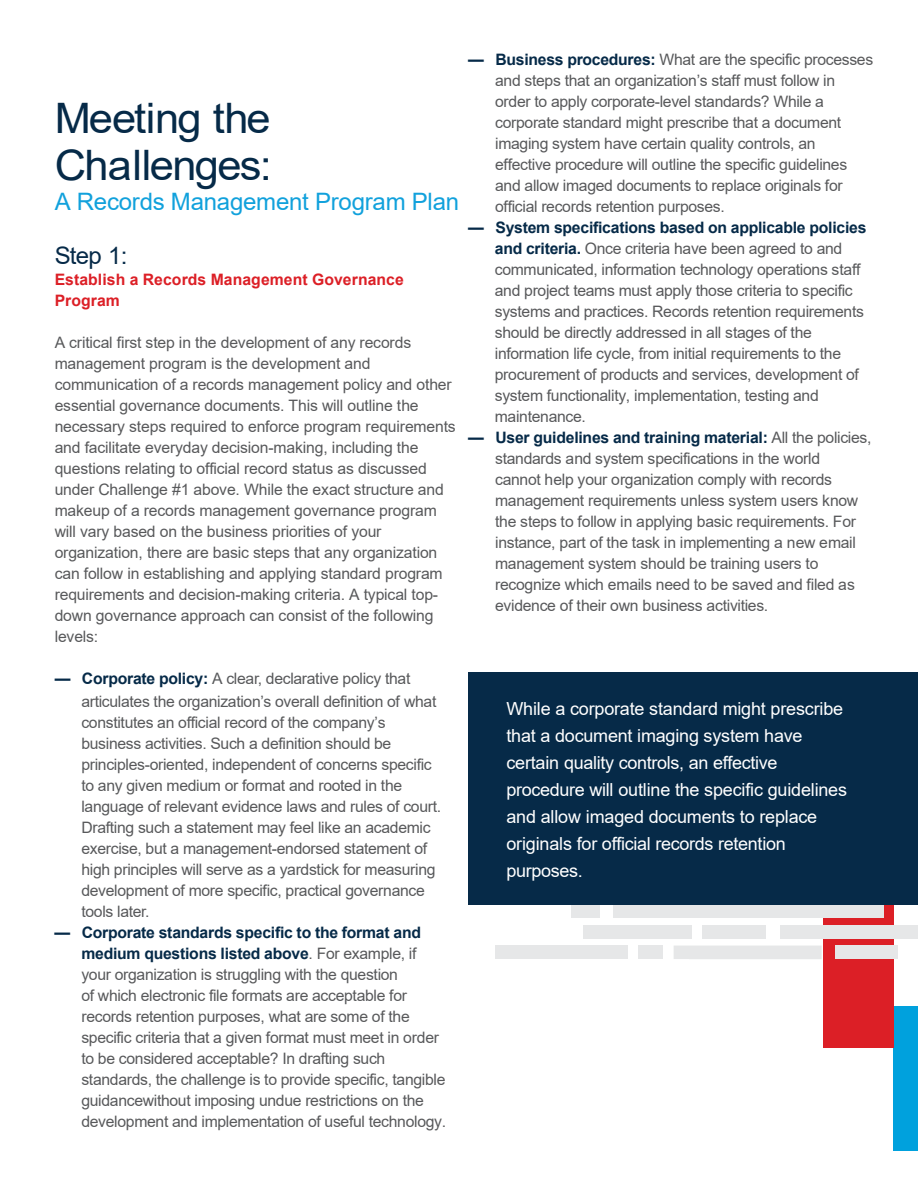
<style>
.page{position:relative;width:918px;height:1188px;background:#fff}
.page>*{position:absolute;margin:0;border:0;box-sizing:border-box;transform-origin:0 0}
.t1{font:42px/47.2px "Arial";letter-spacing:-.04em;color:#062a48}
.t2{font:24px "Arial";letter-spacing:-.01em;color:#11a1dc}
.t3{font:24px "Arial";color:#062a48}
.t4{font:18px/27px "Arial";letter-spacing:-.01em;color:#fff}
.t5{font:15.75px/21px "Arial";letter-spacing:-.02em;color:#58595b}
.t6{font:700 15.75px/21px "Arial";letter-spacing:.005em;color:#dc1f26}
.s1{font-weight:700;color:#062a48}
</style>
<div class="page">
<div style="left:894px;top:1006px;width:24px;height:145px;background:#00a1dd"></div>
<div style="left:823px;top:903px;width:71px;height:145px;background:#dc1f26"></div>
<div style="left:572px;top:904px;width:28px;height:14px;background:#e6e7e8"></div>
<div style="left:613px;top:904px;width:271px;height:14px;background:#e6e7e8"></div>
<div style="left:496px;top:946px;width:132px;height:13px;background:#e6e7e8"></div>
<div style="left:835px;top:946px;width:63px;height:13px;background:#e6e7e8"></div>
<div style="left:674px;top:946px;width:148px;height:13px;background:#e6e7e8"></div>
<div style="left:639px;top:946px;width:24px;height:13px;background:#e6e7e8"></div>
<div style="left:583px;top:925px;width:109px;height:14px;background:#e6e7e8"></div>
<div style="left:703px;top:925px;width:63px;height:14px;background:#e6e7e8"></div>
<div style="left:780px;top:925px;width:138px;height:14px;background:#e6e7e8"></div>
<div style="left:468px;top:672px;width:450px;height:232px;background:#062a48"></div>
<h1 class="t1" style="left:55px;top:95px;width:219px">Meeting the<br>Challenges:</h1>
<h2 class="t2" style="left:55px;top:185px;width:406px">A Records Management Program Plan</h2>
<h2 class="t3" style="left:55px;top:239px;width:74px">Step 1:</h2>
<p class="t6" style="left:55px;top:269px;width:351px">Establish a Records Management Governance<br>Program</p>
<p class="t5" style="left:55px;top:332px;width:403px">A critical first step in the development of any records management program is the development and communication of a records management policy and other essential governance documents. This will outline the necessary steps required to enforce program requirements and facilitate everyday decision-making, including the questions relating to official record status as discussed under Challenge #1 above. While the exact structure and makeup of a records management governance program will vary based on the business priorities of your organization, there are basic steps that any organization can follow in establishing and applying standard program requirements and decision-making criteria. A typical top&shy;down governance approach can consist of the following levels:</p>
<p class="t5" style="left:81px;top:666px;width:357px;line-height:23.5px;text-indent:-27px"><span class="s1">— Corporate policy:</span> A clear, declarative policy that articulates the organization’s overall definition of what</p>
<p class="t5" style="left:81px;top:712px;width:361px">constitutes an official record of the company’s business activities. Such a definition should be principles-oriented, independent of concerns specific to any given medium or format and rooted in the language of relevant evidence laws and rules of court.<br>Drafting such a statement may feel like an academic exercise, but a management-endorsed statement of high principles will serve as a yardstick for measuring development of more specific, practical governance tools later.</p>
<p class="t5" style="left:81px;top:922px;width:366px;text-indent:-27px"><span class="s1">— Corporate standards specific to the format and medium questions listed above</span>. For example, if your organization is struggling with the question<br>of which electronic file formats are acceptable for records retention purposes, what are some of the specific criteria that a given format must meet in order to be considered acceptable? In drafting such standards, the challenge is to provide specific, tangible guidancewithout imposing undue restrictions on the development and implementation of useful technology.</p>
<p class="t5" style="left:495px;top:49px;width:380px;text-indent:-27px"><span class="s1">— Business procedures:</span> What are the specific processes and steps that an organization’s staff must follow in order to apply corporate-level standards? While a corporate standard might prescribe that a document imaging system have certain quality controls, an effective procedure will outline the specific guidelines and allow imaged documents to replace originals for official records retention purposes.</p>
<p class="t5" style="left:495px;top:217px;width:373px;text-indent:-27px"><span class="s1">— System specifications based on applicable policies and criteria.</span> Once criteria have been agreed to and communicated, information technology operations staff and project teams must apply those criteria to specific systems and practices. Records retention requirements should be directly addressed in all stages of the information life cycle, from initial requirements to the procurement of products and services, development of system functionality, implementation, testing and maintenance.</p>
<p class="t5" style="left:495px;top:427px;width:378px;text-indent:-27px"><span class="s1">— User guidelines and training material:</span> All the policies, standards and system specifications in the world<br>cannot help your organization comply with records management requirements unless system users know the steps to follow in applying basic requirements. For instance, part of the task in implementing a new email management system should be training users to recognize which emails need to be saved and filed as evidence of their own business activities.</p>
<p class="t4" style="left:506px;top:695px;width:342px">While a corporate standard might prescribe that a document imaging system have certain quality controls, an effective procedure will outline the specific guidelines and allow imaged documents to replace originals for official records retention purposes.</p>
</div>
